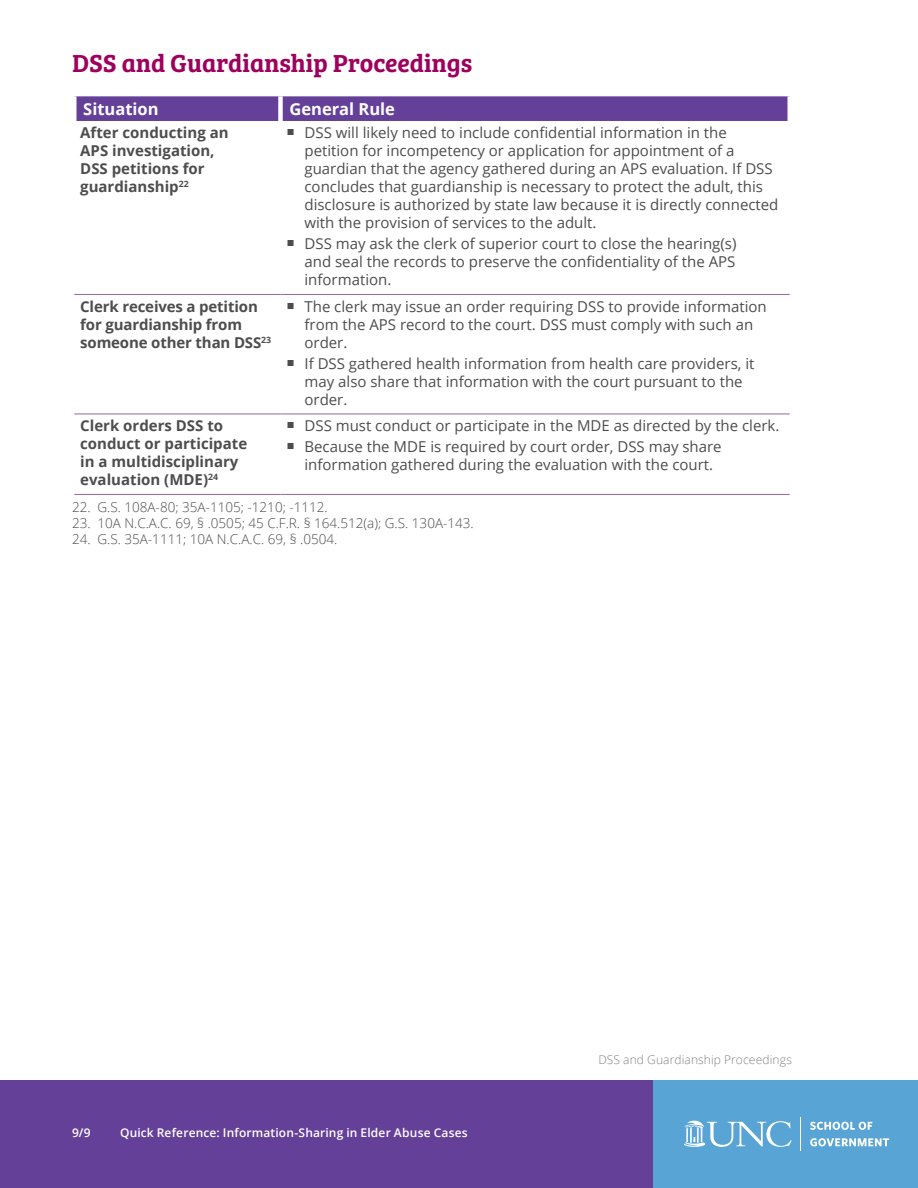
<style>
.page{position:relative;width:918px;height:1188px;background:#fff}
.page>*{position:absolute;margin:0;border:0;box-sizing:border-box;transform-origin:0 0}
.A_Header{font:25.5px "Bree Serif Sb";color:#9e005d}
.Table_Header{font:700 16.5px "Open Sans";color:#fff}
.t1{font:15px/18px "Open Sans";color:#4d4d4f}
.Table_Text{font:700 15px/18px "Open Sans";color:#4d4d4f}
.Footnote{font:300 13.5px "Open Sans";color:#4d4d4f}
.t2{font:600 12px "Open Sans";letter-spacing:.015em;color:#fff}
.t3{font:300 12px "Open Sans";letter-spacing:.01em;color:#828284}
.s1{font-family:"Carta"}
</style>
<div class="page">
<div style="left:0;top:1080px;width:918px;height:108px;background:#654099"></div>
<div style="left:653px;top:1080px;width:265px;height:108px;background:#58a5d5"></div>
<svg style="left:810px;top:1122px;width:62px;height:8px"></svg>
<svg style="left:810px;top:1138px;width:79px;height:8px"></svg>
<hr style="left:800px;top:1117px;width:1px;height:34px;background:#fff">
<svg style="left:684px;top:1121px;width:108px;height:26px"></svg>
<div style="left:76px;top:96px;width:712px;height:25px;background:#654099"></div>
<div style="left:278px;top:96px;width:5px;height:25px;background:#fff"></div>
<hr style="left:74px;top:294px;width:206px;height:1px;background:#969">
<hr style="left:280px;top:294px;width:510px;height:1px;background:#969">
<hr style="left:74px;top:414px;width:206px;height:1px;background:#969">
<hr style="left:280px;top:414px;width:510px;height:1px;background:#969">
<hr style="left:74px;top:494px;width:206px;height:1px;background:#969">
<hr style="left:280px;top:494px;width:510px;height:1px;background:#969">
<p class="A_Header" style="left:72px;top:44px;width:402px">DSS and Guardianship Proceedings</p>
<p class="Table_Header" style="left:83px;top:97px;width:77px">Situation</p>
<p class="Table_Header" style="left:290px;top:97px;width:107px">General Rule</p>
<p class="Table_Text" style="left:80px;top:124px;width:150px">After conducting an<br>APS investigation,<br>DSS petitions for guardianship<sup>22</sup></p>
<p class="t1" style="left:304px;top:124px;width:476px;text-indent:-18px"><span class="s1">h</span> DSS will likely need to include confidential information in the petition for incompetency or application for appointment of a guardian that the agency gathered during an APS evaluation. If DSS concludes that guardianship is necessary to protect the adult, this disclosure is authorized by state law because it is directly connected with the provision of services to the adult.</p>
<p class="t1" style="left:304px;top:235px;width:434px;text-align:justify;text-indent:-18px"><span class="s1">h</span> DSS may ask the clerk of superior court to close the hearing(s) and seal the records to preserve the confidentiality of the APS information.</p>
<p class="Table_Text" style="left:80px;top:297px;width:192px">Clerk receives a petition for guardianship from someone other than DSS<sup>23</sup></p>
<p class="t1" style="left:304px;top:297px;width:464px;text-indent:-18px"><span class="s1">h</span> The clerk may issue an order requiring DSS to provide information from the APS record to the court. DSS must comply with such an order.</p>
<p class="t1" style="left:304px;top:354px;width:452px;text-indent:-18px"><span class="s1">h</span> If DSS gathered health information from health care providers, it may also share that information with the court pursuant to the order.</p>
<p class="Table_Text" style="left:80px;top:417px;width:168px">Clerk orders DSS to conduct or participate in a multidisciplinary evaluation (MDE)<sup>24</sup></p>
<p class="t1" style="left:286px;top:417px;width:494px"><span class="s1">h</span> DSS must conduct or participate in the MDE as directed by the clerk.</p>
<p class="t1" style="left:304px;top:438px;width:419px;text-indent:-18px"><span class="s1">h</span> Because the MDE is required by court order, DSS may share information gathered during the evaluation with the court.</p>
<p class="Footnote" style="left:72px;top:497px;width:257px">22. G.S. 108A-80; 35A-1105; -1210; -1112.</p>
<p class="Footnote" style="left:72px;top:514px;width:403px">23. 10A N.C.A.C. 69, § .0505; 45 C.F.R. § 164.512(a); G.S. 130A-143.</p>
<p class="Footnote" style="left:72px;top:530px;width:267px">24. G.S. 35A-1111; 10A N.C.A.C. 69, § .0504.</p>
<p class="t2" style="left:72px;top:1125px;width:20px">9/9</p>
<p class="t2" style="left:120px;top:1125px;width:349px">Quick Reference: Information-Sharing in Elder Abuse Cases</p>
<p class="t3" style="left:598px;top:1051px;width:195px">DSS and Guardianship Proceedings</p>
</div>
